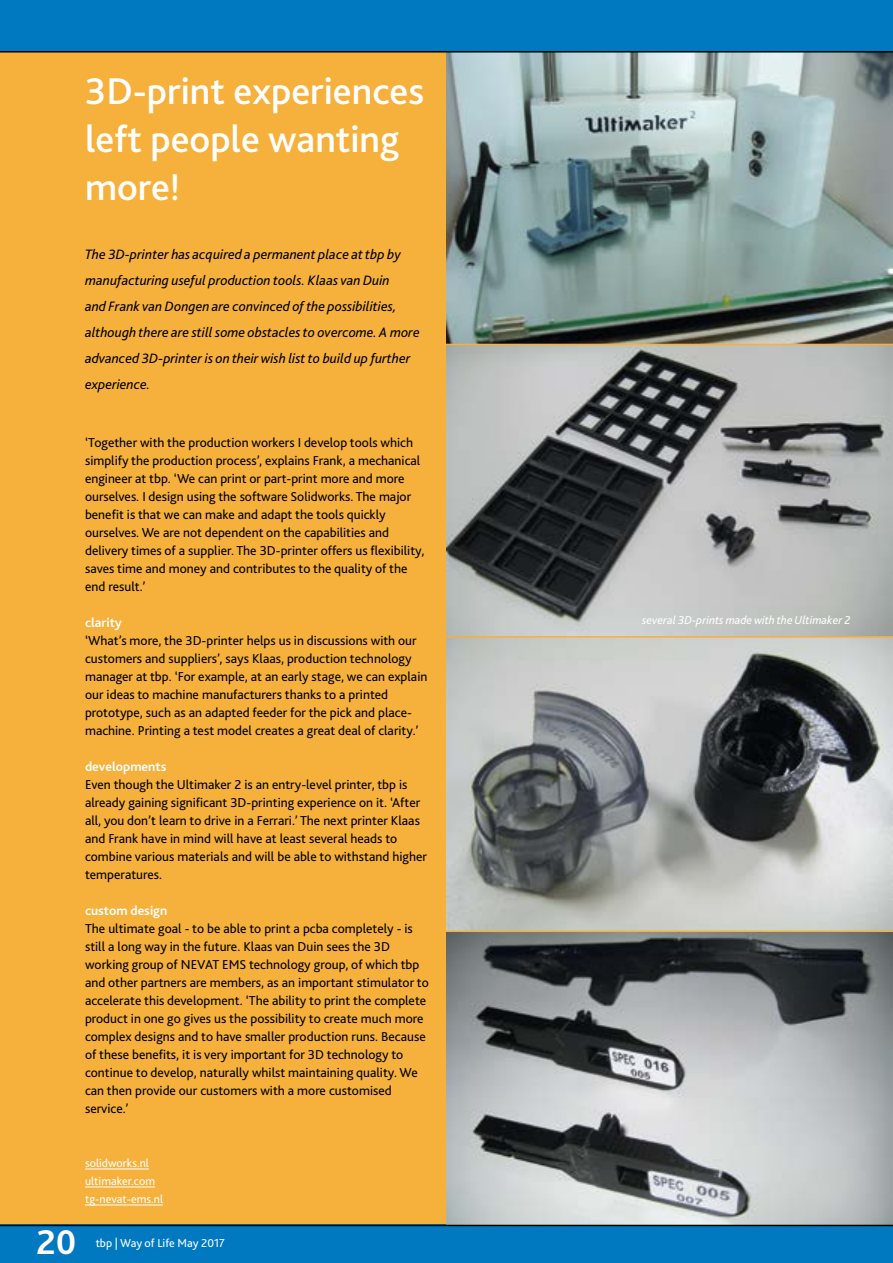
<style>
.page{position:relative;width:893px;height:1263px;background:#fff}
.page>*{position:absolute;margin:0;border:0;box-sizing:border-box;transform-origin:0 0}
.t1{font:500 39px/48px "Bliss 2";color:#fff}
.t2{font:700 36px "Bliss 2";color:#fff}
.t3{font:italic 14.25px/26.1px "Bliss 2";color:#000}
.t4{font:13.5px/18px "Bliss 2";color:#000}
.t5{font:700 13.5px "Bliss 2";color:#fff}
.t6{font:12px/18px "Bliss 2";color:#fff}
.t7{font:italic 12px "Bliss 2";color:#fff}
</style>
<div class="page">
<div style="left:0;top:17px;width:893px;height:1246px;background:#f6b03c"></div>
<div style="left:9px;top:1225px;width:884px;height:38px;background:#0079c1"></div>
<div style="left:0;top:1225px;width:85px;height:38px;background:#0079c1"></div>
<hr style="left:85px;top:1169px;width:64px;height:1px;background:#fff">
<hr style="left:85px;top:1187px;width:70px;height:1px;background:#fff">
<hr style="left:85px;top:1205px;width:78px;height:1px;background:#fff">
<div style="left:0;top:0;width:893px;height:51px;background:#0079c1"></div>
<img style="left:446px;top:53px;width:447px;height:1172px">
<hr style="left:0;top:51px;width:893px;height:2px;background:#000">
<hr style="left:0;top:1225px;width:893px;height:1px;background:#000">
<hr style="left:443px;top:636px;width:450px;height:2px;background:#f6b03c">
<hr style="left:443px;top:344px;width:450px;height:1px;background:#f6b03c">
<hr style="left:442px;top:930px;width:451px;height:2px;background:#f6b03c">
<h1 class="t1" style="left:85px;top:66px;width:341px">3D-print experiences left people wanting more!</h1>
<p class="t3" style="left:85px;top:241px;width:336px">The 3D-printer has acquired a permanent place at tbp by manufacturing useful production tools. Klaas van Duin<br>and Frank van Dongen are convinced of the possibilities, although there are still some obstacles to overcome. A more advanced 3D-printer is on their wish list to build up further experience.</p>
<p class="t4" style="left:85px;top:433px;width:341px">‘Together with the production workers I develop tools which simplify the production process’, explains Frank, a mechanical engineer at tbp. ‘We can print or part-print more and more ourselves. I design using the software Solidworks. The major benefit is that we can make and adapt the tools quickly ourselves. We are not dependent on the capabilities and delivery times of a supplier. The 3D-printer offers us flexibility, saves time and money and contributes to the quality of the end result.’</p>
<p class="t5" style="left:85px;top:614px;width:38px">clarity</p>
<p class="t4" style="left:85px;top:631px;width:344px">‘What’s more, the 3D-printer helps us in discussions with our customers and suppliers’, says Klaas, production technology manager at tbp. ‘For example, at an early stage, we can explain our ideas to machine manufacturers thanks to a printed prototype, such as an adapted feeder for the pick and place&shy;machine. Printing a test model creates a great deal of clarity.’</p>
<p class="t5" style="left:85px;top:758px;width:83px">developments</p>
<p class="t4" style="left:85px;top:775px;width:343px">Even though the Ultimaker 2 is an entry-level printer, tbp is already gaining significant 3D-printing experience on it. ‘After all, you don’t learn to drive in a Ferrari.’ The next printer Klaas and Frank have in mind will have at least several heads to combine various materials and will be able to withstand higher temperatures.</p>
<p class="t5" style="left:85px;top:902px;width:84px">custom design</p>
<p class="t4" style="left:85px;top:919px;width:345px">The ultimate goal - to be able to print a pcba completely - is still a long way in the future. Klaas van Duin sees the 3D working group of NEVAT EMS technology group, of which tbp and other partners are members, as an important stimulator to accelerate this development. ‘The ability to print the complete product in one go gives us the possibility to create much more complex designs and to have smaller production runs. Because of these benefits, it is very important for 3D technology to continue to develop, naturally whilst maintaining quality. We can then provide our customers with a more customised service.’</p>
<h2 class="t2" style="left:37px;top:1220px;width:41px">20</h2>
<p class="t6" style="left:85px;top:1154px;width:80px">solidworks.nl ultimaker.com tg-nevat-ems.nl</p>
<p class="t6" style="left:96px;top:1234px;width:131px">tbp | Way of Life May 2017</p>
<p class="t7" style="left:642px;top:612px;width:210px">several 3D-prints made with the Ultimaker 2</p>
</div>
